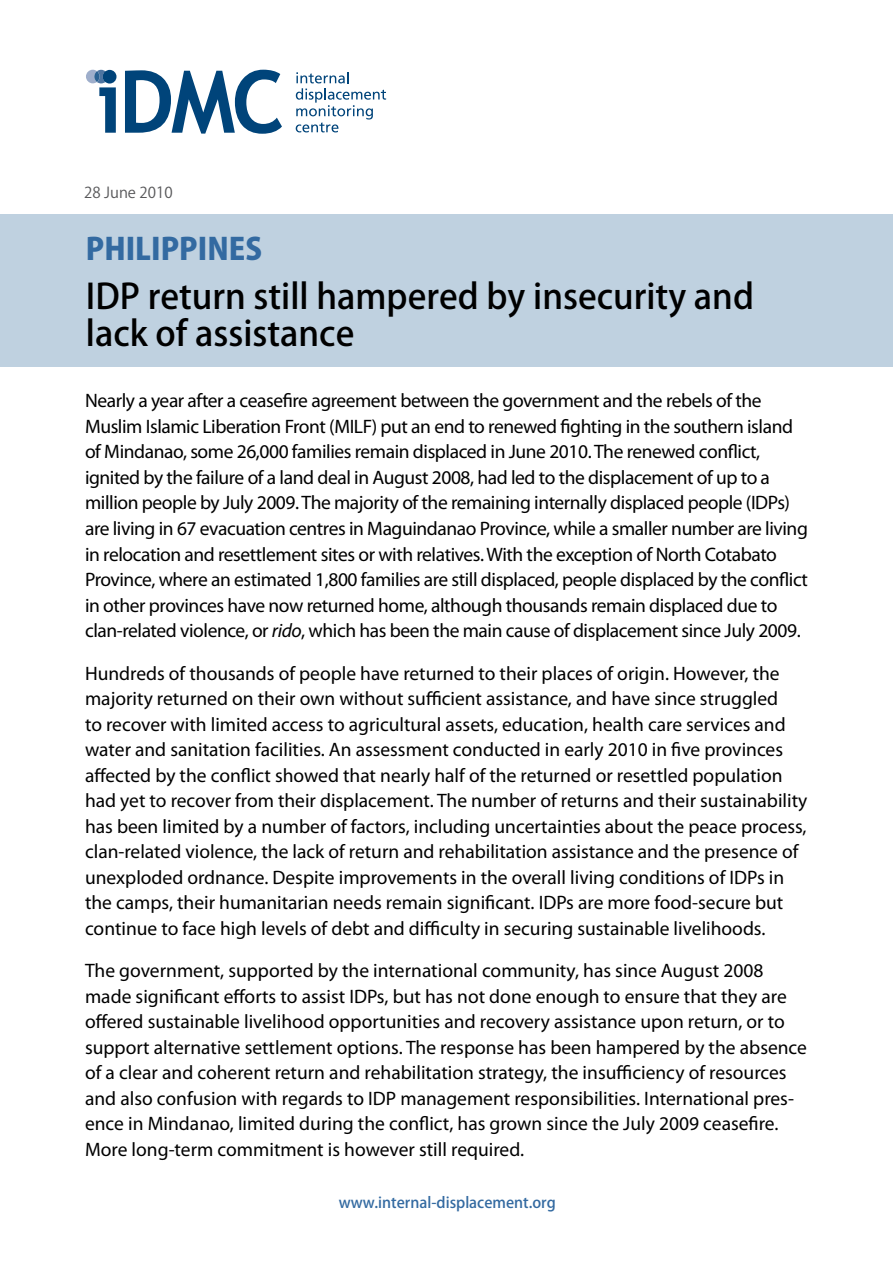
<style>
.page{position:relative;width:893px;height:1263px;background:#fff}
.page>*{position:absolute;margin:0;border:0;box-sizing:border-box;transform-origin:0 0}
.t1{font:500 34.5px/37.5px "Koz Go Pro";color:#000}
.t2{font:800 30px "Koz Go Pro";color:#336aa1}
.t3{font:19.5px/25.5px "Myriad Pro";color:#000}
.t4{font:19.5px/25.5px "Myriad Pro";letter-spacing:-.02em;color:#000}
.t5{font:500 15px "Koz Go Pro";color:#336aa1}
.t6{font:15px "Koz Go Pro";color:#58585a}
.s1{font-size:15.45px}
.s2{font-style:italic}
</style>
<div class="page">
<div style="left:0;top:215px;width:893px;height:152px;background:#bfd1e0"></div>
<svg style="left:125px;top:70px;width:157px;height:64px"></svg>
<svg style="left:86px;top:70px;width:30px;height:63px"></svg>
<svg style="left:94px;top:71px;width:6px;height:11px"></svg>
<svg style="left:296px;top:72px;width:90px;height:60px"></svg>
<p class="t6" style="left:84px;top:182px;width:90px">28 June 20<span class="s1">1</span>0</p>
<h2 class="t2" style="left:86px;top:230px;width:178px">PHILIPPINES</h2>
<h1 class="t1" style="left:86px;top:279px;width:669px">IDP return still hampered by insecurity and lack of assistance</h1>
<p class="t4" style="left:85px;top:388px;width:724px">Nearly a year after a ceasefire agreement between the government and the rebels of the Muslim Islamic Liberation Front (MILF) put an end to renewed fighting in the southern island of Mindanao, some 26,000 families remain displaced in June 2010. The renewed conflict, ignited by the failure of a land deal in August 2008, had led to the displacement of up to a million people by July 2009. The majority of the remaining internally displaced people (IDPs) are living in 67 evacuation centres in Maguindanao Province, while a smaller number are living in relocation and resettlement sites or with relatives. With the exception of North Cotabato Province, where an estimated 1,800 families are still displaced, people displaced by the conflict in other provinces have now returned home, although thousands remain displaced due to clan-related violence, or <span class="s2">rido</span>, which has been the main cause of displacement since July 2009.</p>
<p class="t3" style="left:85px;top:660px;width:724px">Hundreds of thousands of people have returned to their places of origin. However, the majority returned on their own without sufficient assistance, and have since struggled<br>to recover with limited access to agricultural assets, education, health care services and water and sanitation facilities. An assessment conducted in early 2010 in five provinces affected by the conflict showed that nearly half of the returned or resettled population had yet to recover from their displacement. The number of returns and their sustainability has been limited by a number of factors, including uncertainties about the peace process, clan-related violence, the lack of return and rehabilitation assistance and the presence of unexploded ordnance. Despite improvements in the overall living conditions of IDPs in the camps, their humanitarian needs remain significant. IDPs are more food-secure but continue to face high levels of debt and difficulty in securing sustainable livelihoods.</p>
<p class="t3" style="left:85px;top:957px;width:723px">The government, supported by the international community, has since August 2008 made significant efforts to assist IDPs, but has not done enough to ensure that they are offered sustainable livelihood opportunities and recovery assistance upon return, or to support alternative settlement options. The response has been hampered by the absence of a clear and coherent return and rehabilitation strategy, the insufficiency of resources and also confusion with regards to IDP management responsibilities. International pres&shy;ence in Mindanao, limited during the conflict, has grown since the July 2009 ceasefire.<br>More long-term commitment is however still required.</p>
<p class="t5" style="left:339px;top:1192px;width:218px">www.internal-displacement.org</p>
</div>
